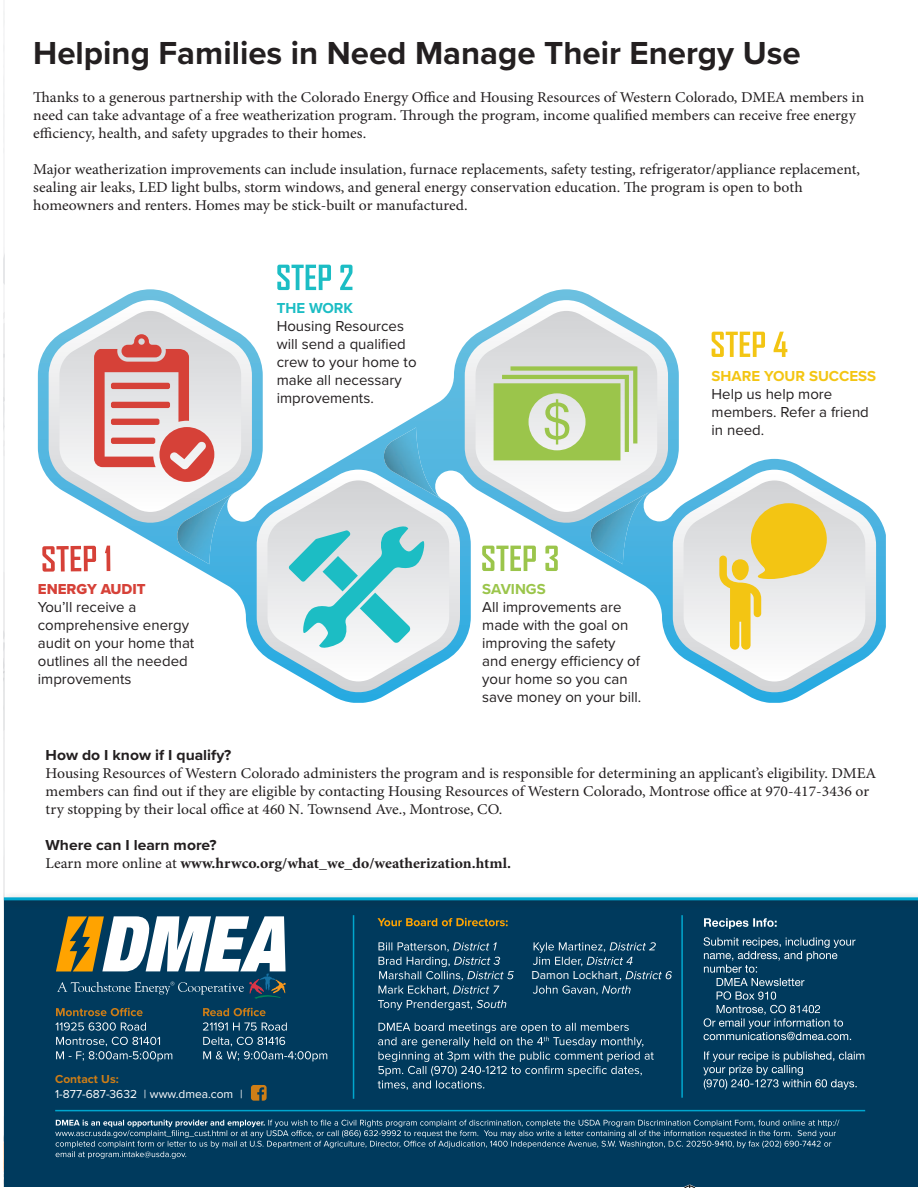
<style>
.page{position:relative;width:918px;height:1188px;background:#fff}
.page>*{position:absolute;margin:0;border:0;box-sizing:border-box;transform-origin:0 0}
.t1{font:700 33px "Proxima Nova";color:#231f20}
.t2{font:15px/18px "Minion Pro";color:#231f20;scale:1.04 1}
.t3{font:15px/18px "Proxima Nova";color:#231f20}
.t4{font:700 15px/18px "Minion Pro";color:#231f20;scale:1.04 1}
.t5{font:12px/15.3px "Proxima Nova";color:#fff}
.s1{font-family:"Proxima Nova Extrabld";color:#d64138}
.s2{font-weight:700;color:#1cbdc4}
.s3{font-weight:700;color:#9bc54b}
.s4{font-weight:700;color:#f3c513}
.s5{font-family:"Proxima Nova";font-weight:700}
.s6{font-family:"Proxima Nova"}
.s7{font-weight:400}
.s8{font-weight:700;color:#cf7e16}
</style>
<div class="page">
<div style="left:4px;top:899px;width:914px;height:288px;background:#003a5d"></div>
<div style="left:3px;top:891px;width:915px;height:20px;background:#231f20;opacity:.4"></div>
<hr style="left:4px;top:897px;width:914px;height:3px;background:#00a7cf">
<svg style="left:55px;top:1120px;width:784px;height:39px"></svg>
<hr style="left:353px;top:915px;width:1px;height:184px;background:#00a7cf">
<hr style="left:681px;top:915px;width:2px;height:183px;background:#00a7cf">
<hr style="left:55px;top:1110px;width:810px;height:1px;background:#00a7cf">
<svg style="left:378px;top:1023px;width:276px;height:67px"></svg>
<svg style="left:378px;top:918px;width:130px;height:8px"></svg>
<svg style="left:703px;top:1051px;width:161px;height:39px"></svg>
<svg style="left:704px;top:937px;width:152px;height:103px"></svg>
<svg style="left:704px;top:918px;width:73px;height:11px"></svg>
<svg style="left:203px;top:1037px;width:124px;height:25px"></svg>
<svg style="left:203px;top:1022px;width:84px;height:9px"></svg>
<svg style="left:203px;top:1008px;width:63px;height:8px"></svg>
<svg style="left:56px;top:1037px;width:116px;height:25px"></svg>
<svg style="left:55px;top:1022px;width:91px;height:9px"></svg>
<svg style="left:56px;top:1008px;width:87px;height:8px"></svg>
<svg style="left:56px;top:916px;width:230px;height:83px"></svg>
<svg style="left:251px;top:1085px;width:16px;height:16px"></svg>
<svg style="left:38px;top:289px;width:848px;height:414px"></svg>
<img style="left:175px;top:525px;width:62px;height:39px">
<img style="left:384px;top:427px;width:60px;height:43px">
<img style="left:589px;top:525px;width:62px;height:39px">
<svg style="left:257px;top:470px;width:203px;height:224px"></svg>
<svg style="left:465px;top:300px;width:203px;height:225px"></svg>
<svg style="left:673px;top:470px;width:203px;height:224px"></svg>
<svg style="left:49px;top:300px;width:203px;height:225px"></svg>
<svg style="left:482px;top:546px;width:54px;height:25px"></svg>
<svg style="left:545px;top:546px;width:13px;height:25px"></svg>
<svg style="left:277px;top:265px;width:54px;height:25px"></svg>
<svg style="left:340px;top:265px;width:13px;height:25px"></svg>
<svg style="left:42px;top:546px;width:54px;height:26px"></svg>
<svg style="left:105px;top:546px;width:5px;height:25px"></svg>
<svg style="left:268px;top:480px;width:181px;height:201px"></svg>
<svg style="left:59px;top:311px;width:182px;height:201px"></svg>
<svg style="left:476px;top:311px;width:181px;height:201px"></svg>
<svg style="left:378px;top:942px;width:294px;height:68px"></svg>
<svg style="left:712px;top:332px;width:53px;height:25px"></svg>
<svg style="left:774px;top:332px;width:13px;height:25px"></svg>
<svg style="left:684px;top:480px;width:181px;height:202px"></svg>
<svg style="left:3px;top:11px;width:2px;height:1176px"></svg>
<svg style="left:684px;top:1185px;width:12px;height:3px"></svg>
<p class="t1" style="left:33px;top:28px;width:769px">Helping Families in Need Manage Their Energy Use</p>
<p class="t2" style="left:33px;top:89px;width:801px">Thanks to a generous partnership with the Colorado Energy Office and Housing Resources of Western Colorado, DMEA members in need can take advantage of a free weatherization program. Through the program, income qualified members can receive free energy efficiency, health, and safety upgrades to their homes.</p>
<p class="t2" style="left:33px;top:161px;width:797px">Major weatherization improvements can include insulation, furnace replacements, safety testing, refrigerator/appliance replacement, sealing air leaks, LED light bulbs, storm windows, and general energy conservation education. The program is open to both homeowners and renters. Homes may be stick-built or manufactured.</p>
<p class="t3" style="left:38px;top:579px;width:158px"><span class="s1">ENERGY AUDIT<br></span>You’ll receive a comprehensive energy audit on your home that outlines all the needed improvements</p>
<p class="t3" style="left:277px;top:299px;width:141px"><span class="s2">THE WORK<br></span>Housing Resources will send a qualified crew to your home to make all necessary improvements.</p>
<p class="t3" style="left:482px;top:579px;width:161px"><span class="s3">SAVINGS<br></span>All improvements are made with the goal on improving the safety and energy efficiency of your home so you can save money on your bill.</p>
<p class="t3" style="left:712px;top:366px;width:166px"><span class="s4">SHARE YOUR SUCCESS<br></span>Help us help more members. Refer a friend in need.</p>
<p class="t2" style="left:46px;top:746px;width:800px"><span class="s5">How do I know if I qualify?<br></span>Housing Resources of Western Colorado administers the program and is responsible for determining an applicant’s eligibility. DMEA members can find out if they are eligible by contacting Housing Resources of Western Colorado, Montrose office at 970-417-3436 or try stopping by their local office at 460 N. Townsend Ave., Montrose, CO.</p>
<p class="t4" style="left:46px;top:836px;width:449px"><span class="s6">Where can I learn more?<br></span><span class="s7">Learn more online at</span> www.hrwco.org/what_we_do/weatherization.html.</p>
<p class="t5" style="left:55px;top:1071px;width:189px"><span class="s8">Contact Us:<br></span>1-877-687-3632 | www.dmea.com |</p>
<p class="t5" style="left:532px;top:967px;width:88px">Damon Lockhart</p>
</div>
